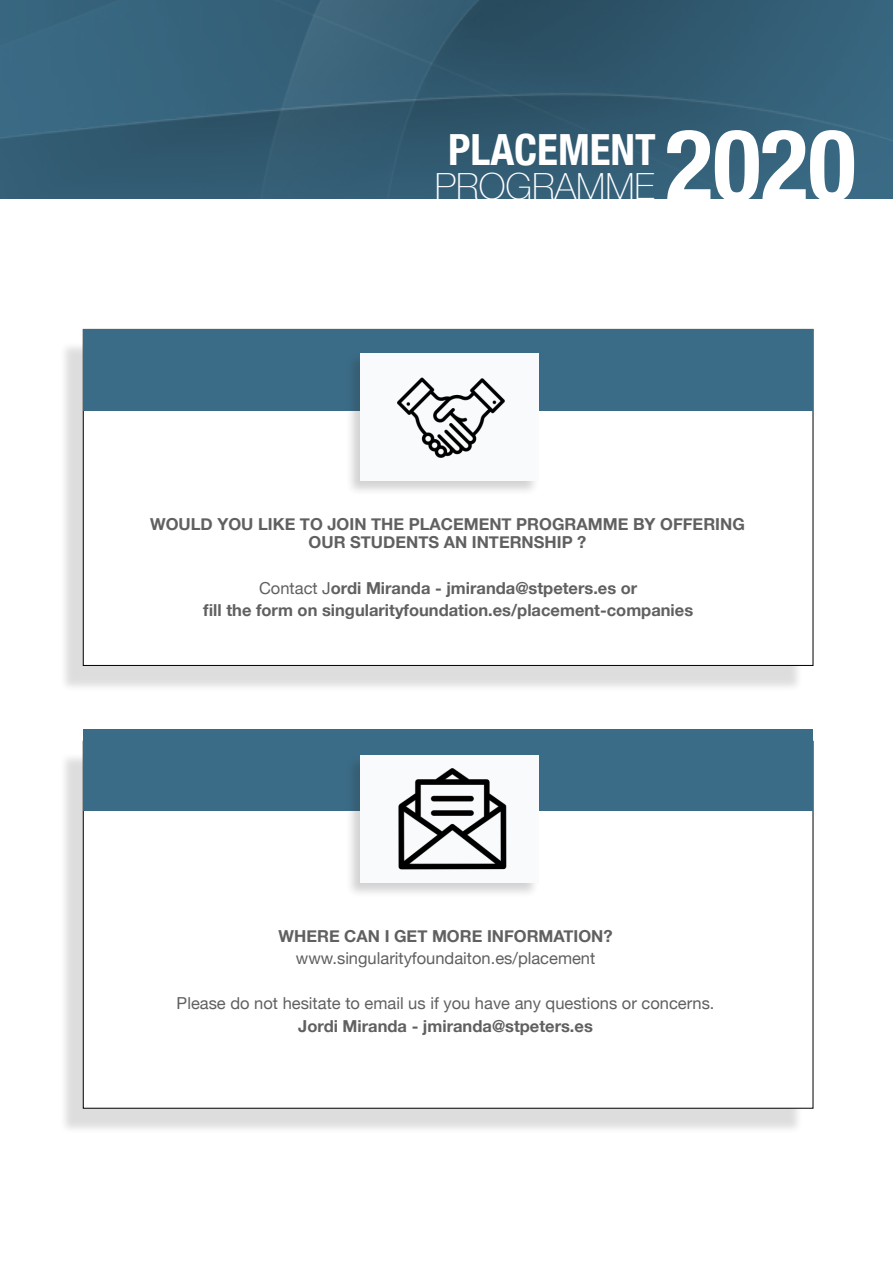
<style>
.page{position:relative;width:893px;height:1263px;background:#fff}
.page>*{position:absolute;margin:0;border:0;box-sizing:border-box;transform-origin:0 0}
.t1{font:700 condensed 99.15px "Helvetica Neue";color:#fff}
.t2{font:700 condensed 43.05px "Helvetica Neue";color:#fff}
.t3{font:100 36px "Helvetica Neue";color:#fff}
.t4{font:700 16.5px/18px "Helvetica Neue";color:#5f605f;text-align:center}
.t5{font:16.5px "Helvetica Neue";color:#5f605f}
.s1{font-weight:400}
</style>
<div class="page">
<img style="left:0;top:0;width:892px;height:198px">
<div style="left:59px;top:753px;width:744px;height:381px;background:#231f20;opacity:.15"></div>
<div style="left:83px;top:741px;width:730px;height:367px;background:#fff"></div>
<div style="left:83px;top:729px;width:730px;height:81px;background:#3b6c87"></div>
<div style="left:345px;top:755px;width:194px;height:143px;background:#231f20;opacity:.2"></div>
<img style="left:361px;top:755px;width:177px;height:127px">
<div style="left:59px;top:341px;width:744px;height:351px;background:#231f20;opacity:.15"></div>
<div style="left:83px;top:329px;width:730px;height:337px;background:#fff;border:1px solid #000"></div>
<div style="left:83px;top:329px;width:730px;height:82px;background:#3b6c87"></div>
<div style="left:345px;top:353px;width:194px;height:143px;background:#231f20;opacity:.2"></div>
<img style="left:361px;top:353px;width:177px;height:127px">
<p class="t2" style="left:448px;top:114px;width:209px">PLACEMENT</p>
<p class="t3" style="left:435px;top:159px;width:222px">PROGRAMME</p>
<p class="t1" style="left:665px;top:83px;width:192px">2020</p>
<p class="t4" style="left:150px;top:515px;width:596px">WOULD YOU LIKE TO JOIN THE PLACEMENT PROGRAMME BY OFFERING<br>OUR STUDENTS AN INTERNSHIP ?</p>
<p class="t4" style="left:259px;top:579px;width:380px"><span class="s1">Contact J</span>ordi Miranda - jmiranda@stpeters.es or</p>
<p class="t4" style="left:203px;top:602px;width:491px">fill the form on singularityfoundation.es/placement-companies</p>
<p class="t4" style="left:279px;top:927px;width:335px">WHERE CAN I GET MORE INFORMATION?</p>
<p class="t5" style="left:296px;top:946px;width:301px">www.singularityfoundaiton.es/placement</p>
<p class="t5" style="left:177px;top:991px;width:539px">Please do not hesitate to email us if you have any questions or concerns.</p>
<p class="t4" style="left:298px;top:1017px;width:296px">Jordi Miranda - jmiranda@stpeters.es</p>
</div>
